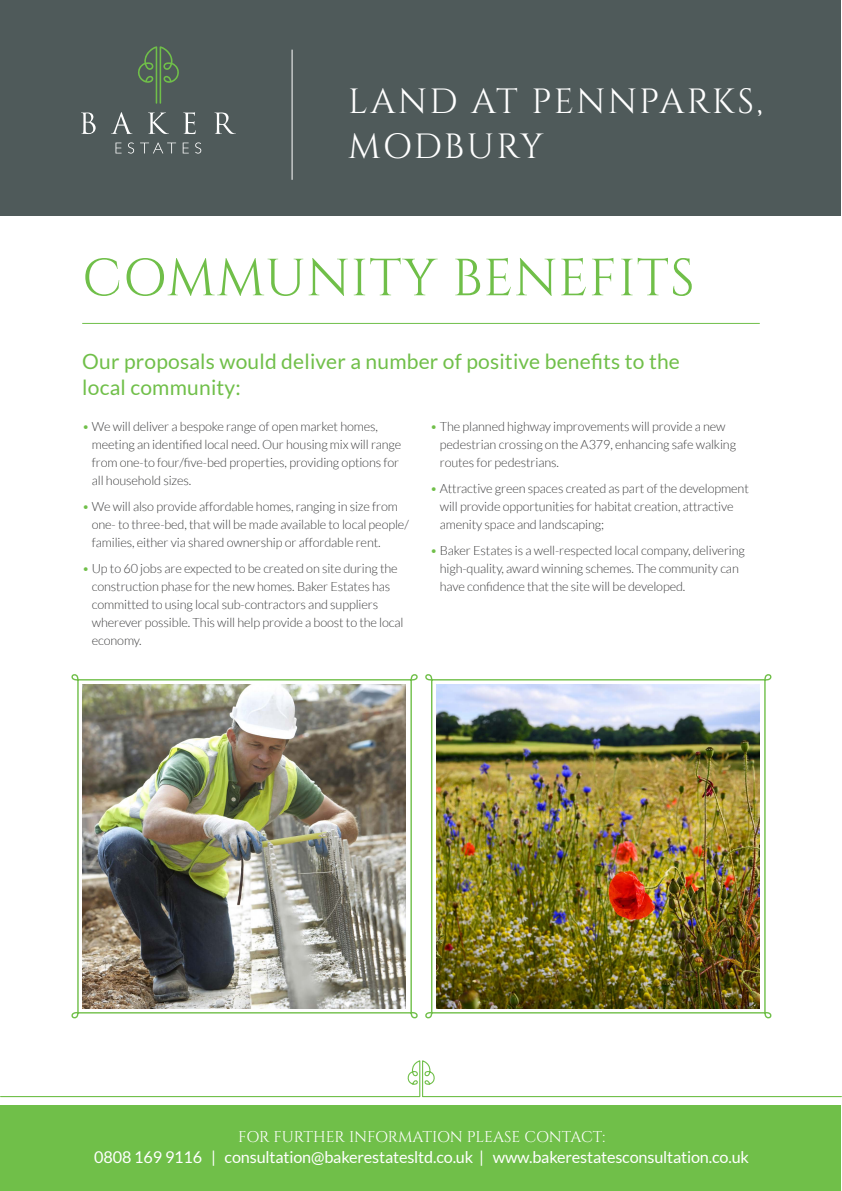
<style>
.page{position:relative;width:842px;height:1191px;background:#fff}
.page>*{position:absolute;margin:0;border:0;box-sizing:border-box;transform-origin:0 0}
.t1{font:52.1px "Cinzel";letter-spacing:.01em;color:#70bf49}
.t2{font:35px/45px "Cinzel";letter-spacing:.06em;color:#fff}
.t3{font:21px/26.8px "Lato";letter-spacing:.01em;color:#70bf49}
.t4{font:16.2px "Lato";letter-spacing:-.01em;color:#fff}
.t5{font:15.5px "Cinzel";letter-spacing:-.01em;color:#fff}
.t6{font:300 12.7px/18px "Lato";letter-spacing:-.01em;color:#3e3e3f}
.s1{color:#70bf49}
</style>
<div class="page">
<div style="left:1px;top:0;width:840px;height:216px;background:#4f5a5a"></div>
<svg style="left:138px;top:46px;width:41px;height:58px"></svg>
<svg style="left:81px;top:112px;width:155px;height:22px"></svg>
<svg style="left:116px;top:142px;width:85px;height:12px"></svg>
<hr style="left:82px;top:323px;width:678px;height:1px;background:#70bf49">
<div style="left:1px;top:1105px;width:840px;height:86px;background:#70bf49"></div>
<svg style="left:0;top:1060px;width:842px;height:37px"></svg>
<svg style="left:71px;top:674px;width:347px;height:344px"></svg>
<svg style="left:425px;top:674px;width:347px;height:344px"></svg>
<img style="left:83px;top:684px;width:322px;height:324px">
<img style="left:436px;top:684px;width:323px;height:324px">
<hr style="left:292px;top:50px;width:1px;height:130px;background:#fff">
<p class="t2" style="left:348px;top:78px;width:416px">LAND AT PENNPARKS,<br>MODBURY</p>
<p class="t1" style="left:82px;top:247px;width:614px">COMMUNITY BENEFITS</p>
<p class="t3" style="left:82px;top:347px;width:599px">Our proposals would deliver a number of positive benefits to the local community:</p>
<p class="t6" style="left:92px;top:418px;width:311px;text-indent:-10px"><span class="s1">•</span> We will deliver a bespoke range of open market homes, meeting an identified local need. Our housing mix will range from one-to four/five-bed properties, providing options for all household sizes.</p>
<p class="t6" style="left:92px;top:498px;width:319px;text-indent:-10px"><span class="s1">•</span> We will also provide affordable homes, ranging in size from one- to three-bed, that will be made available to local people/ families, either via shared ownership or affordable rent.</p>
<p class="t6" style="left:92px;top:560px;width:313px;text-indent:-10px"><span class="s1">•</span> Up to 60 jobs are expected to be created on site during the construction phase for the new homes. Baker Estates has committed to using local sub-contractors and suppliers wherever possible. This will help provide a boost to the local economy.</p>
<p class="t6" style="left:440px;top:418px;width:298px;text-indent:-10px"><span class="s1">•</span> The planned highway improvements will provide a new pedestrian crossing on the A379, enhancing safe walking routes for pedestrians.</p>
<p class="t6" style="left:440px;top:480px;width:311px;text-indent:-10px"><span class="s1">•</span> Attractive green spaces created as part of the development will provide opportunities for habitat creation, attractive amenity space and landscaping;</p>
<p class="t6" style="left:440px;top:542px;width:307px;text-indent:-10px"><span class="s1">•</span> Baker Estates is a well-respected local company, delivering high-quality, award winning schemes. The community can have confidence that the site will be developed.</p>
<p class="t5" style="left:238px;top:1127px;width:368px">FOR FURTHER INFORMATION PLEASE CONTACT:</p>
<p class="t4" style="left:94px;top:1147px;width:656px">0808 169 9116 | consultation@bakerestatesltd.co.uk | www.bakerestatesconsultation.co.uk</p>
</div>
